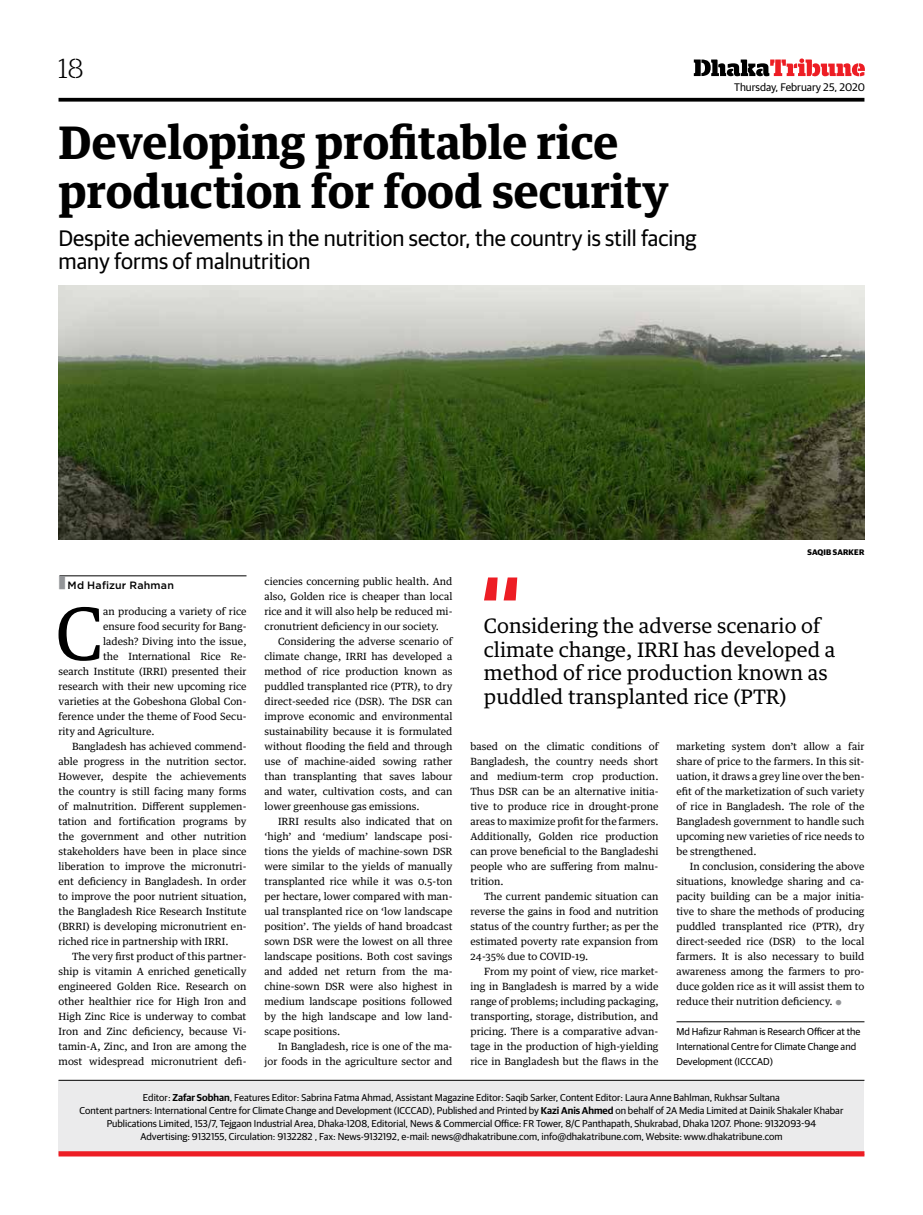
<style>
.page{position:relative;width:923px;height:1215px;background:#fff}
.page>*{position:absolute;margin:0;border:0;box-sizing:border-box;transform-origin:0 0}
.t1{font:72.38px "Guardian Text Egyp";color:#000}
.t2{font:700 45px/49.5px "Guardian Text Egyp";color:#000}
.t3{font:300 27.5px "Stag Stencil";color:#000}
.t4{font:22.5px/22.5px "Guardian Sans";color:#000}
.t5{font:20px/23.8px "Guardian Text Egyp";color:#000}
.t6{font:11px "Guardian Sans";color:#000}
.t7{font:500 10.62px "Gotham";letter-spacing:.02em;color:#000}
.t8{font:10px/15px "Guardian Text Egyp";color:#000;text-align:justify}
.t9{font:10px/13.1px "Guardian Sans";color:#000;text-align:center}
.t10{font:700 8.12px "Guardian Sans";letter-spacing:.02em;color:#000}
.s1{color:#939598}
.s2{font-weight:600}
</style>
<div class="page">
<hr style="left:58px;top:1155px;width:806px;height:2px;background:#ed1d24">
<svg style="left:58px;top:98px;width:806px;height:4px;background:#191919"></svg>
<svg style="left:693px;top:58px;width:171px;height:18px"></svg>
<div style="left:58px;top:1080px;width:806px;height:73px;background:#ebebec"></div>
<hr style="left:58px;top:1080px;width:806px;height:1px;background:#000">
<svg style="left:58px;top:1151px;width:806px;height:4px;background:#ec2930"></svg>
<hr style="left:59px;top:576px;width:187px;height:1px;background:#000">
<hr style="left:676px;top:1022px;width:188px;height:1px;background:#000">
<img style="left:58px;top:285px;width:806px;height:255px">
<svg style="left:484px;top:578px;width:33px;height:22px"></svg>
<h3 class="t3" style="left:58px;top:53px;width:26px">18</h3>
<h2 class="t2" style="left:58px;top:114px;width:612px">Developing profitable rice production for food security</h2>
<h3 class="t4" style="left:58px;top:226px;width:639px">Despite achievements in the nutrition sector, the country is still facing many forms of malnutrition</h3>
<p class="t6" style="left:734px;top:79px;width:132px">Thursday, February 25, 2020</p>
<p class="t10" style="left:807px;top:546px;width:58px">SAQIB SARKER</p>
<p class="t7" style="left:58px;top:578px;width:117px"><span class="s1">■</span> Md Hafizur Rahman</p>
<h1 class="t1" style="left:55px;top:574px;width:49px">C</h1>
<p class="t8" style="left:103px;top:603px;width:145px">an producing a variety of rice</p>
<p class="t8" style="left:103px;top:618px;width:145px">ensure food security for Bang-</p>
<p class="t8" style="left:103px;top:633px;width:145px">ladesh? Diving into the issue,</p>
<p class="t8" style="left:103px;top:648px;width:145px">the International Rice Re-</p>
<p class="t8" style="left:59px;top:663px;width:189px">search Institute (IRRI) presented their</p>
<p class="t8" style="left:59px;top:678px;width:189px">research with their new upcoming rice</p>
<p class="t8" style="left:59px;top:693px;width:189px">varieties at the Gobeshona Global Con-</p>
<p class="t8" style="left:59px;top:708px;width:189px">ference under the theme of Food Secu-</p>
<p class="t8" style="left:59px;top:723px;width:98px">rity and Agriculture.</p>
<p class="t8" style="left:72px;top:738px;width:176px">Bangladesh has achieved commend-</p>
<p class="t8" style="left:59px;top:753px;width:189px">able progress in the nutrition sector.</p>
<p class="t8" style="left:59px;top:768px;width:189px">However, despite the achievements</p>
<p class="t8" style="left:59px;top:783px;width:189px">the country is still facing many forms</p>
<p class="t8" style="left:59px;top:798px;width:189px">of malnutrition. Different supplemen-</p>
<p class="t8" style="left:59px;top:813px;width:189px">tation and fortification programs by</p>
<p class="t8" style="left:59px;top:828px;width:189px">the government and other nutrition</p>
<p class="t8" style="left:59px;top:843px;width:189px">stakeholders have been in place since</p>
<p class="t8" style="left:59px;top:858px;width:189px">liberation to improve the micronutri-</p>
<p class="t8" style="left:59px;top:873px;width:189px">ent deficiency in Bangladesh. In order</p>
<p class="t8" style="left:59px;top:888px;width:189px">to improve the poor nutrient situation,</p>
<p class="t8" style="left:59px;top:903px;width:189px">the Bangladesh Rice Research Institute</p>
<p class="t8" style="left:59px;top:918px;width:189px">(BRRI) is developing micronutrient en-</p>
<p class="t8" style="left:59px;top:933px;width:171px">riched rice in partnership with IRRI.</p>
<p class="t8" style="left:72px;top:948px;width:176px">The very first product of this partner-</p>
<p class="t8" style="left:59px;top:963px;width:189px">ship is vitamin A enriched genetically</p>
<p class="t8" style="left:59px;top:978px;width:189px">engineered Golden Rice. Research on</p>
<p class="t8" style="left:59px;top:993px;width:189px">other healthier rice for High Iron and</p>
<p class="t8" style="left:59px;top:1008px;width:189px">High Zinc Rice is underway to combat</p>
<p class="t8" style="left:59px;top:1023px;width:189px">Iron and Zinc deficiency, because Vi-</p>
<p class="t8" style="left:59px;top:1038px;width:189px">tamin-A, Zinc, and Iron are among the</p>
<p class="t8" style="left:59px;top:1053px;width:189px">most widespread micronutrient defi-</p>
<p class="t8" style="left:264px;top:573px;width:189px">ciencies concerning public health. And also, Golden rice is cheaper than local rice and it will also help be reduced mi&shy;cronutrient deficiency in our society.</p>
<p class="t8" style="left:264px;top:633px;width:189px;text-indent:14px">Considering the adverse scenario of climate change, IRRI has developed a method of rice production known as puddled transplanted rice (PTR), to dry direct-seeded rice (DSR). The DSR can improve economic and environmental sustainability because it is formulated without flooding the field and through use of machine-aided sowing rather than transplanting that saves labour and water, cultivation costs, and can lower greenhouse gas emissions.</p>
<p class="t8" style="left:264px;top:813px;width:189px;text-indent:14px">IRRI results also indicated that on ‘high’ and ‘medium’ landscape posi&shy;tions the yields of machine-sown DSR were similar to the yields of manually transplanted rice while it was 0.5-ton per hectare, lower compared with man&shy;ual transplanted rice on ‘low landscape position’. The yields of hand broadcast sown DSR were the lowest on all three landscape positions. Both cost savings and added net return from the ma&shy;chine-sown DSR were also highest in medium landscape positions followed by the high landscape and low land&shy;scape positions.</p>
<p class="t8" style="left:264px;top:1038px;width:189px;text-align:right">In Bangladesh, rice is one of the ma&shy;jor foods in the agriculture sector and</p>
<h3 class="t5" style="left:484px;top:612px;width:353px">Considering the adverse scenario of climate change, IRRI has developed a method of rice production known as puddled transplanted rice (PTR)</h3>
<p class="t8" style="left:470px;top:738px;width:189px">based on the climatic conditions of Bangladesh, the country needs short and medium-term crop production.<br>Thus DSR can be an alternative initia&shy;tive to produce rice in drought-prone areas to maximize profit for the farmers.<br>Additionally, Golden rice production can prove beneficial to the Bangladeshi people who are suffering from malnu&shy;trition.</p>
<p class="t8" style="left:470px;top:888px;width:189px;text-indent:13px">The current pandemic situation can reverse the gains in food and nutrition status of the country further; as per the estimated poverty rate expansion from 24-35% due to COVID-19.</p>
<p class="t8" style="left:470px;top:963px;width:189px;text-indent:14px">From my point of view, rice market&shy;ing in Bangladesh is marred by a wide range of problems; including packaging, transporting, storage, distribution, and pricing. There is a comparative advan&shy;tage in the production of high-yielding rice in Bangladesh but the flaws in the</p>
<p class="t8" style="left:676px;top:738px;width:189px">marketing system don’t allow a fair share of price to the farmers. In this sit&shy;uation, it draws a grey line over the ben&shy;efit of the marketization of such variety of rice in Bangladesh. The role of the Bangladesh government to handle such upcoming new varieties of rice needs to be strengthened.</p>
<p class="t8" style="left:676px;top:858px;width:189px;text-indent:13px">In conclusion, considering the above situations, knowledge sharing and ca&shy;pacity building can be a major initia&shy;tive to share the methods of producing puddled transplanted rice (PTR), dry direct-seeded rice (DSR) to the local farmers. It is also necessary to build awareness among the farmers to pro&shy;duce golden rice as it will assist them to reduce their nutrition deficiency. <span class="s1">●</span></p>
<p class="t9" style="left:676px;top:1023px;width:185px;line-height:15px;text-align:left">Md Hafizur Rahman is Research Officer at the<br>International Centre for Climate Change and<br>Development (ICCCAD)</p>
<p class="t9" style="left:80px;top:1090px;width:765px">Editor: <span class="s2">Zafar Sobhan</span>, Features Editor: Sabrina Fatma Ahmad, Assistant Magazine Editor: Saqib Sarker, Content Editor: Laura Anne Bahlman, Rukhsar Sultana<br>Content partners: International Centre for Climate Change and Development (ICCCAD), Published and Printed by <span class="s2">Kazi Anis Ahmed</span> on behalf of 2A Media Limited at Dainik Shakaler Khabar Publications Limited, 153/7, Tejgaon Industrial Area, Dhaka-1208, Editorial, News &amp; Commercial Office: FR Tower, 8/C Panthapath, Shukrabad, Dhaka 1207. Phone: 9132093-94<br>Advertising: 9132155, Circulation: 9132282 , Fax: News-9132192, e-mail: news@dhakatribune.com, info@dhakatribune.com, Website: www.dhakatribune.com</p>
</div>
